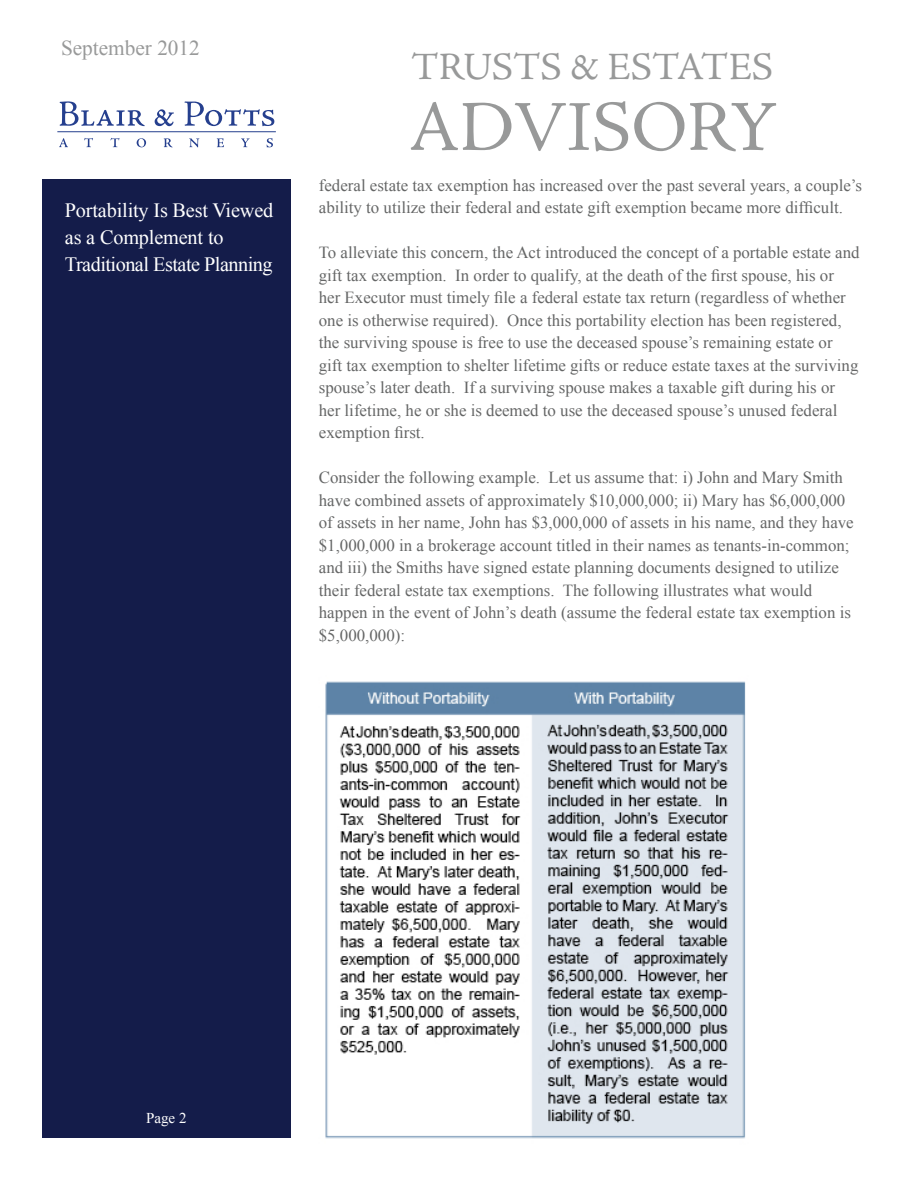
<style>
.page{position:relative;width:918px;height:1188px;background:#fff}
.page>*{position:absolute;margin:0;border:0;box-sizing:border-box;transform-origin:0 0}
.t1{font:71.85px "Adobe Jenson Pro";letter-spacing:-.005em;color:#989999}
.t2{font:38.7px "Adobe Jenson Pro";letter-spacing:-.005em;color:#989999}
.t3{font:21.3px "Times New Roman";color:#989999}
.t4{font:20.25px/27px "Times New Roman";letter-spacing:-.01em;color:#fff}
.t5{font:16.95px/22.5px "Times New Roman";color:#656666}
.t6{font:15px "Times New Roman";color:#fff}
</style>
<div class="page">
<img style="left:325px;top:681px;width:421px;height:458px">
<div style="left:42px;top:180px;width:248px;height:958px;background:#141c4a"></div>
<svg style="left:60px;top:101px;width:85px;height:25px"></svg>
<svg style="left:155px;top:109px;width:19px;height:17px"></svg>
<svg style="left:185px;top:101px;width:89px;height:25px"></svg>
<hr style="left:57px;top:131px;width:219px;height:1px;background:#253f8e">
<svg style="left:59px;top:138px;width:9px;height:9px"></svg>
<svg style="left:84px;top:138px;width:9px;height:9px"></svg>
<svg style="left:110px;top:138px;width:9px;height:9px"></svg>
<svg style="left:137px;top:138px;width:9px;height:9px"></svg>
<svg style="left:164px;top:138px;width:9px;height:9px"></svg>
<svg style="left:189px;top:138px;width:10px;height:9px"></svg>
<svg style="left:217px;top:138px;width:7px;height:9px"></svg>
<svg style="left:241px;top:138px;width:9px;height:9px"></svg>
<svg style="left:267px;top:138px;width:6px;height:9px"></svg>
<p class="t3" style="left:61px;top:34px;width:140px">September 2012</p>
<p class="t4" style="left:65px;top:196px;width:210px">Portability Is Best Viewed as a Complement to<br>Traditional Estate Planning</p>
<h2 class="t2" style="left:412px;top:45px;width:363px">TRUSTS &amp; ESTATES</h2>
<h1 class="t1" style="left:409px;top:87px;width:369px">ADVISORY</h1>
<p class="t5" style="left:319px;top:173px;width:545px">federal estate tax exemption has increased over the past several years, a couple’s ability to utilize their federal and estate gift exemption became more difficult.</p>
<p class="t5" style="left:319px;top:241px;width:542px">To alleviate this concern, the Act introduced the concept of a portable estate and gift tax exemption. In order to qualify, at the death of the first spouse, his or her Executor must timely file a federal estate tax return (regardless of whether one is otherwise required). Once this portability election has been registered, the surviving spouse is free to use the deceased spouse’s remaining estate or gift tax exemption to shelter lifetime gifts or reduce estate taxes at the surviving spouse’s later death. If a surviving spouse makes a taxable gift during his or her lifetime, he or she is deemed to use the deceased spouse’s unused federal exemption first.</p>
<p class="t5" style="left:319px;top:466px;width:536px">Consider the following example. Let us assume that: i) John and Mary Smith have combined assets of approximately $10,000,000; ii) Mary has $6,000,000 of assets in her name, John has $3,000,000 of assets in his name, and they have $1,000,000 in a brokerage account titled in their names as tenants-in-common; and iii) the Smiths have signed estate planning documents designed to utilize their federal estate tax exemptions. The following illustrates what would happen in the event of John’s death (assume the federal estate tax exemption is $5,000,000):</p>
<p class="t6" style="left:146px;top:1108px;width:42px">Page 2</p>
</div>
